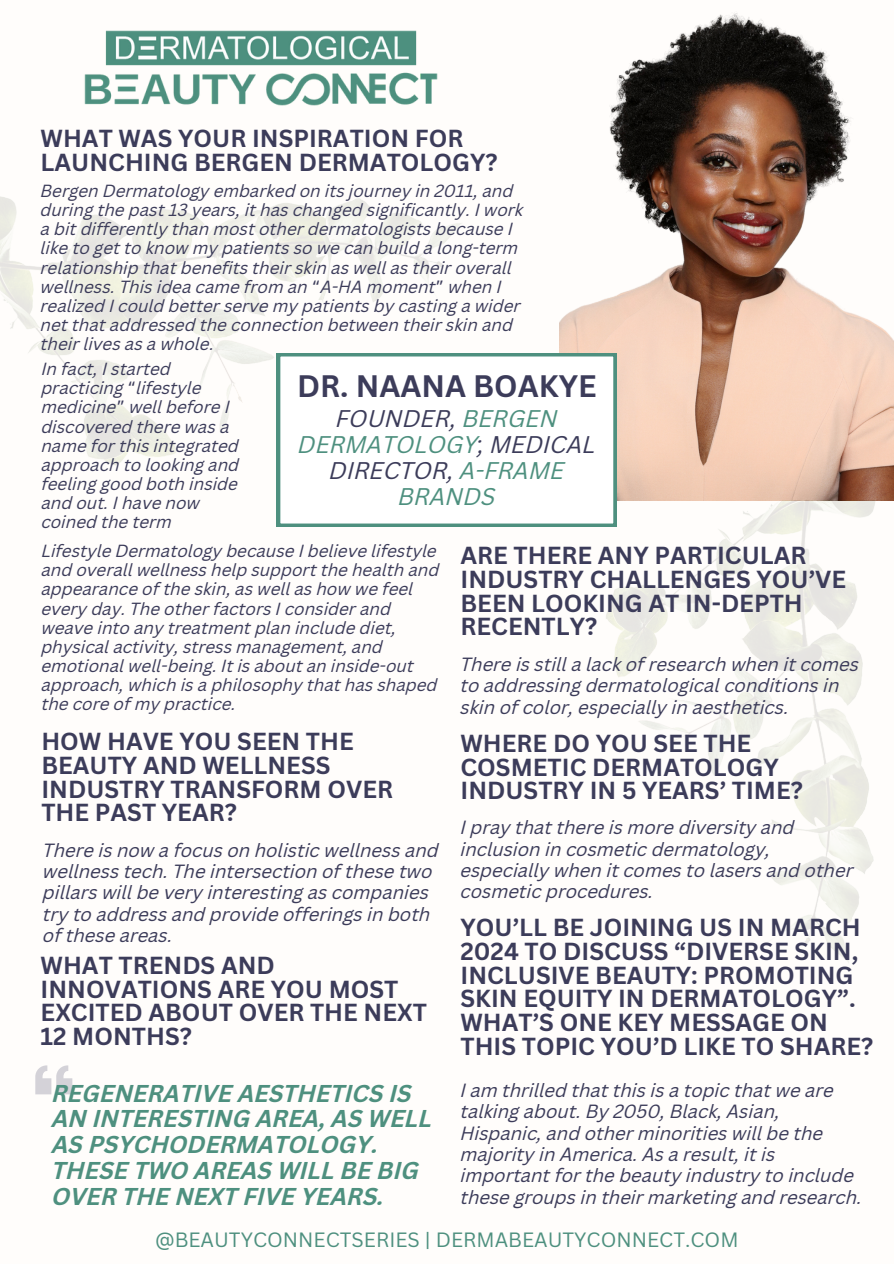
<style>
.page{position:relative;width:894px;height:1264px;background:#fff}
.page>*{position:absolute;margin:0;border:0;box-sizing:border-box;transform-origin:0 0}
.t1{font:700 30.15px "Canva Sans";color:#3c3c5a}
.t2{font:700 24px/23.7px "Canva Sans";color:#3c3c5a}
.t3{font:italic 700 23.7px/25.8px "Canva Sans";color:#4e907f}
.t4{font:italic 23.4px/25.8px "Canva Sans";color:#4e907f;text-align:center}
.t5{font:20.1px "Canva Sans";color:#4e907f}
.t6{font:italic 18.6px/21.3px "Canva Sans";letter-spacing:-.005em;color:#3c3c5a}
.t7{font:italic 17.1px/19.2px "Canva Sans";letter-spacing:-.005em;color:#3c3c5a}
.s1{font-family:"Noto Sans Gurmukhi";font-style:normal}
.s2{color:#3c3c5a}
</style>
<div class="page">
<div style="left:0;top:0;width:893px;height:1263px;background:#fffdfb"></div>
<img style="left:566px;top:13px;width:327px;height:487px">
<img style="left:0;top:196px;width:566px;height:269px">
<svg style="left:277px;top:353px;width:339px;height:173px"></svg>
<img style="left:84px;top:30px;width:354px;height:76px">
<img style="left:527px;top:500px;width:366px;height:462px">
<svg style="left:35px;top:1065px;width:37px;height:29px"></svg>
<h2 class="t2" style="left:41px;top:126px;width:458px">WHAT WAS YOUR INSPIRATION FOR<br>LAUNCHING BERGEN DERMATOLOGY?</h2>
<p class="t7" style="left:41px;top:183px;width:484px">Bergen Dermatology embarked on its journey in 2011, and during the past 13 years, it has changed significantly. I work a bit differently than most other dermatologists because I like to get to know my patients so we can build a long-term relationship that benefits their skin as well as their overall wellness. This idea came from an <span class="s1">“</span>A-HA moment<span class="s1">”</span> when I realized I could better serve my patients by casting a wider net that addressed the connection between their skin and their lives as a whole.</p>
<p class="t1" style="left:297px;top:364px;width:301px">DR. NAANA BOAKYE</p>
<p class="t4" style="left:298px;top:408px;width:299px"><span class="s2">FOUNDER,</span> BERGEN<br>DERMATOLOGY<span class="s2">; MEDICAL<br>DIRECTOR,</span> A-FRAME<br>BRANDS</p>
<p class="t7" style="left:41px;top:361px;width:199px">In fact, I started practicing <span class="s1">“</span>lifestyle medicine<span class="s1">”</span> well before I discovered there was a name for this integrated approach to looking and feeling good both inside and out. I have now coined the term</p>
<h2 class="t7" style="left:41px;top:543px;width:399px">Lifestyle Dermatology because I believe lifestyle and overall wellness help support the health and appearance of the skin, as well as how we feel every day. The other factors I consider and weave into any treatment plan include diet, physical activity, stress management, and emotional well-being. It is about an inside-out approach, which is a philosophy that has shaped the core of my practice.</h2>
<h5 class="t2" style="left:460px;top:543px;width:387px">ARE THERE ANY PARTICULAR<br>INDUSTRY CHALLENGES YOU’VE<br>BEEN LOOKING AT IN-DEPTH<br>RECENTLY?</h5>
<h3 class="t6" style="left:460px;top:655px;width:400px">There is still a lack of research when it comes to addressing dermatological conditions in skin of color, especially in aesthetics.</h3>
<h2 class="t2" style="left:41px;top:729px;width:353px">HOW HAVE YOU SEEN THE<br>BEAUTY AND WELLNESS<br>INDUSTRY TRANSFORM OVER<br>THE PAST YEAR?</h2>
<h1 class="t6" style="left:43px;top:841px;width:397px">There is now a focus on holistic wellness and wellness tech. The intersection of these two pillars will be very interesting as companies try to address and provide offerings in both of these areas.</h1>
<h5 class="t2" style="left:41px;top:952px;width:387px">WHAT TRENDS AND<br>INNOVATIONS ARE YOU MOST<br>EXCITED ABOUT OVER THE NEXT<br>12 MONTHS?</h5>
<p class="t3" style="left:52px;top:1082px;width:381px">REGENERATIVE AESTHETICS IS<br>AN INTERESTING AREA, AS WELL<br>AS PSYCHODERMATOLOGY.<br>THESE TWO AREAS WILL BE BIG<br>OVER THE NEXT FIVE YEARS.</p>
<h2 class="t2" style="left:460px;top:730px;width:344px">WHERE DO YOU SEE THE<br>COSMETIC DERMATOLOGY<br>INDUSTRY IN 5 YEARS’ TIME?</h2>
<p class="t6" style="left:460px;top:818px;width:394px">I pray that there is more diversity and inclusion in cosmetic dermatology, especially when it comes to lasers and other cosmetic procedures.</p>
<h2 class="t2" style="left:460px;top:915px;width:414px">YOU’LL BE JOINING US IN MARCH<br>2024 TO DISCUSS “DIVERSE SKIN,<br>INCLUSIVE BEAUTY: PROMOTING<br>SKIN EQUITY IN DERMATOLOGY”.<br>WHAT’S ONE KEY MESSAGE ON<br>THIS TOPIC YOU’D LIKE TO SHARE?</h2>
<p class="t6" style="left:460px;top:1081px;width:403px">I am thrilled that this is a topic that we are talking about. By 2050, Black, Asian, Hispanic, and other minorities will be the majority in America. As a result, it is important for the beauty industry to include these groups in their marketing and research.</p>
<h5 class="t5" style="left:155px;top:1225px;width:584px">@BEAUTYCONNECTSERIES | DERMABEAUTYCONNECT.COM</h5>
</div>
